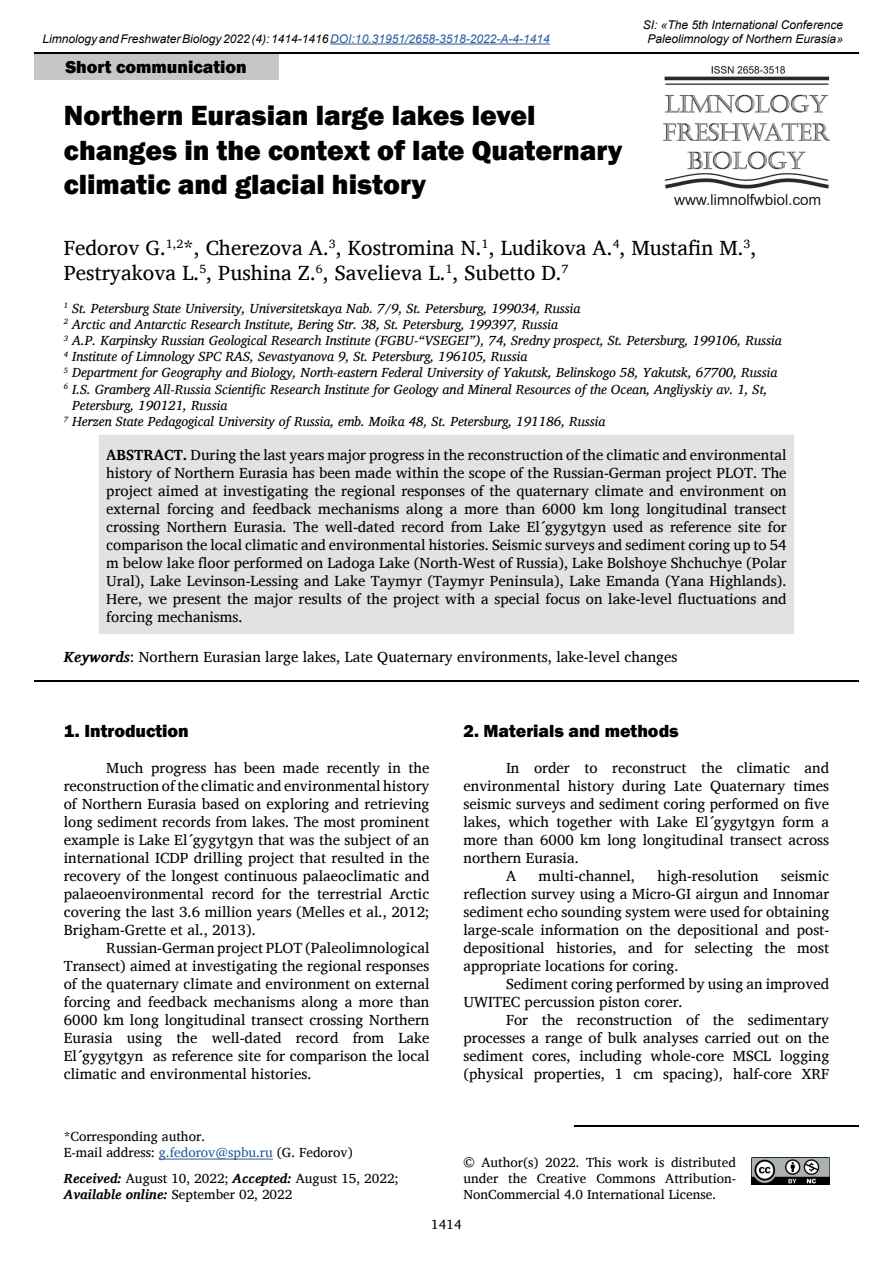
<style>
.page{position:relative;width:893px;height:1263px;background:#fff}
.page>*{position:absolute;margin:0;border:0;box-sizing:border-box;transform-origin:0 0}
.t1{font:800 28.5px/34.2px "Franklin Gothic";color:#000}
.t2{font:21px/25.2px "Charis SIL";color:#000}
.t3{font:800 18px "Franklin Gothic";color:#000}
.t4{font:15px/18px "Charis SIL";color:#000;text-align:justify}
.t5{font:italic 13.5px "Charis SIL";color:#000}
.t6{font:13.5px/16.2px "Charis SIL";color:#000}
.t7{font:italic 12px/14.4px "Arial";color:#000;text-align:center}
.s1{color:#275b9b}
.s2{font-weight:700}
.s3{font-weight:700;font-style:italic}
</style>
<div class="page">
<hr style="left:34px;top:52px;width:825px;height:2px;background:#000">
<hr style="left:330px;top:44px;width:220px;height:1px;background:#275b9b">
<img style="left:663px;top:67px;width:166px;height:138px">
<div style="left:34px;top:54px;width:244px;height:26px;background:#c6c6c6"></div>
<img style="left:751px;top:1157px;width:78px;height:27px">
<hr style="left:574px;top:1125px;width:285px;height:1px;background:#000">
<div style="left:99px;top:435px;width:695px;height:199px;background:#e3e2e1"></div>
<hr style="left:34px;top:680px;width:825px;height:2px;background:#000">
<hr style="left:159px;top:1159px;width:114px;height:1px;background:#275b9b">
<p class="t7" style="left:43px;top:32px;width:509px">Limnology and Freshwater Biology 2022 (4): 1414-1416 <span class="s1">DOI:10.31951/2658-3518-2022-A-4-1414</span></p>
<p class="t3" style="left:65px;top:55px;width:183px">Short communication</p>
<h1 class="t1" style="left:64px;top:99px;width:560px">Northern Eurasian large lakes level changes in the context of late Quaternary climatic and glacial history</h1>
<p class="t7" style="left:643px;top:17px;width:202px">SI: «The 5th International Conference<br>Paleolimnology of Northern Eurasia»</p>
<h2 class="t2" style="left:64px;top:235px;width:694px">Fedorov G.<sup>1,2</sup>*, Cherezova A.<sup>3</sup>, Kostromina N.<sup>1</sup>, Ludikova A.<sup>4</sup>, Mustafin M.<sup>3</sup>,<br>Pestryakova L.<sup>5</sup>, Pushina Z.<sup>6</sup>, Savelieva L.<sup>1</sup>, Subetto D.<sup>7</sup></h2>
<p class="t5" style="left:64px;top:300px;width:518px"><sup>1</sup> St. Petersburg State University, Universitetskaya Nab. 7/9, St. Petersburg, 199034, Russia</p>
<p class="t5" style="left:64px;top:316px;width:496px"><sup>2</sup> Arctic and Antarctic Research Institute, Bering Str. 38, St. Petersburg, 199397, Russia</p>
<p class="t5" style="left:64px;top:332px;width:719px"><sup>3</sup> A.P. Karpinsky Russian Geological Research Institute (FGBU-“VSEGEI”), 74, Sredny prospect, St. Petersburg, 199106, Russia</p>
<p class="t5" style="left:64px;top:349px;width:465px"><sup>4</sup> Institute of Limnology SPC RAS, Sevastyanova 9, St. Petersburg, 196105, Russia</p>
<p class="t5" style="left:64px;top:365px;width:715px"><sup>5</sup> Department for Geography and Biology, North-eastern Federal University of Yakutsk, Belinskogo 58, Yakutsk, 67700, Russia</p>
<p class="t5" style="left:64px;top:381px;width:705px"><sup>6</sup> I.S. Gramberg All‐Russia Scientific Research Institute for Geology and Mineral Resources of the Ocean, Angliyskiy av. 1, St,</p>
<p class="t5" style="left:72px;top:397px;width:157px">Petersburg, 190121, Russia</p>
<p class="t5" style="left:64px;top:413px;width:543px"><sup>7</sup> Herzen State Pedagogical University of Russia, emb. Moika 48, St. Petersburg, 191186, Russia</p>
<p class="t4" style="left:106px;top:446px;width:682px"><span class="s2">ABSTRACT.</span> During the last years major progress in the reconstruction of the climatic and environmental history of Northern Eurasia has been made within the scope of the Russian-German project PLOT. The project aimed at investigating the regional responses of the quaternary climate and environment on external forcing and feedback mechanisms along a more than 6000 km long longitudinal transect crossing Northern Eurasia. The well-dated record from Lake El´gygytgyn used as reference site for comparison the local climatic and environmental histories. Seismic surveys and sediment coring up to 54 m below lake floor performed on Ladoga Lake (North-West of Russia), Lake Bolshoye Shchuchye (Polar Ural), Lake Levinson-Lessing and Lake Taymyr (Taymyr Peninsula), Lake Emanda (Yana Highlands).<br>Here, we present the major results of the project with a special focus on lake-level fluctuations and forcing mechanisms.</p>
<p class="t4" style="left:64px;top:648px;width:615px"><span class="s3">Keywords</span>: Northern Eurasian large lakes, Late Quaternary environments, lake-level changes</p>
<p class="t3" style="left:64px;top:719px;width:127px">1. Introduction</p>
<p class="t4" style="left:64px;top:759px;width:367px;text-indent:43px">Much progress has been made recently in the reconstruction of the climatic and environmental history of Northern Eurasia based on exploring and retrieving long sediment records from lakes. The most prominent example is Lake El´gygytgyn that was the subject of an international ICDP drilling project that resulted in the recovery of the longest continuous palaeoclimatic and palaeoenvironmental record for the terrestrial Arctic covering the last 3.6 million years (Melles et al., 2012; Brigham-Grette et al., 2013).</p>
<p class="t4" style="left:64px;top:939px;width:367px;text-indent:43px">Russian-German project PLOT (Paleolimnological Transect) aimed at investigating the regional responses of the quaternary climate and environment on external forcing and feedback mechanisms along a more than 6000 km long longitudinal transect crossing Northern Eurasia using the well-dated record from Lake El´gygytgyn as reference site for comparison the local climatic and environmental histories.</p>
<p class="t6" style="left:64px;top:1128px;width:290px">*Corresponding author.<br>E-mail address: <span class="s1">g.fedorov@spbu.ru</span> (G. Fedorov)</p>
<p class="t6" style="left:64px;top:1170px;width:336px"><span class="s3">Received:</span> August 10, 2022; <span class="s3">Accepted:</span> August 15, 2022;<br><span class="s3">Available online:</span> September 02, 2022</p>
<p class="t3" style="left:463px;top:719px;width:217px">2. Materials and methods</p>
<p class="t4" style="left:506px;top:759px;width:325px">In order to reconstruct the climatic and</p>
<p class="t4" style="left:463px;top:777px;width:367px">environmental history during Late Quaternary times</p>
<p class="t4" style="left:463px;top:795px;width:367px">seismic surveys and sediment coring performed on five</p>
<p class="t4" style="left:463px;top:813px;width:367px">lakes, which together with Lake El´gygytgyn form a</p>
<p class="t4" style="left:463px;top:831px;width:367px">more than 6000 km long longitudinal transect across</p>
<p class="t4" style="left:463px;top:849px;width:117px">northern Eurasia.</p>
<p class="t4" style="left:506px;top:867px;width:12px">A</p>
<p class="t4" style="left:539px;top:867px;width:98px">multi-channel,</p>
<p class="t4" style="left:657px;top:867px;width:103px">high-resolution</p>
<p class="t4" style="left:463px;top:867px;width:367px;text-indent:318px">seismic reflection survey using a Micro-GI airgun and Innomar sediment echo sounding system were used for obtaining large-scale information on the depositional and post&shy;depositional histories, and for selecting the most appropriate locations for coring.</p>
<p class="t4" style="left:463px;top:975px;width:367px;text-indent:43px">Sediment coring performed by using an improved<br>UWITEC percussion piston corer.</p>
<p class="t4" style="left:463px;top:1011px;width:367px;text-indent:43px">For the reconstruction of the sedimentary processes a range of bulk analyses carried out on the sediment cores, including whole-core MSCL logging (physical properties, 1 cm spacing), half-core XRF</p>
<p class="t6" style="left:463px;top:1154px;width:274px;text-align:justify">© Author(s) 2022. This work is distributed under the Creative Commons Attribution-NonCommercial 4.0 International License.</p>
<p class="t6" style="left:431px;top:1216px;width:32px">1414</p>
</div>
